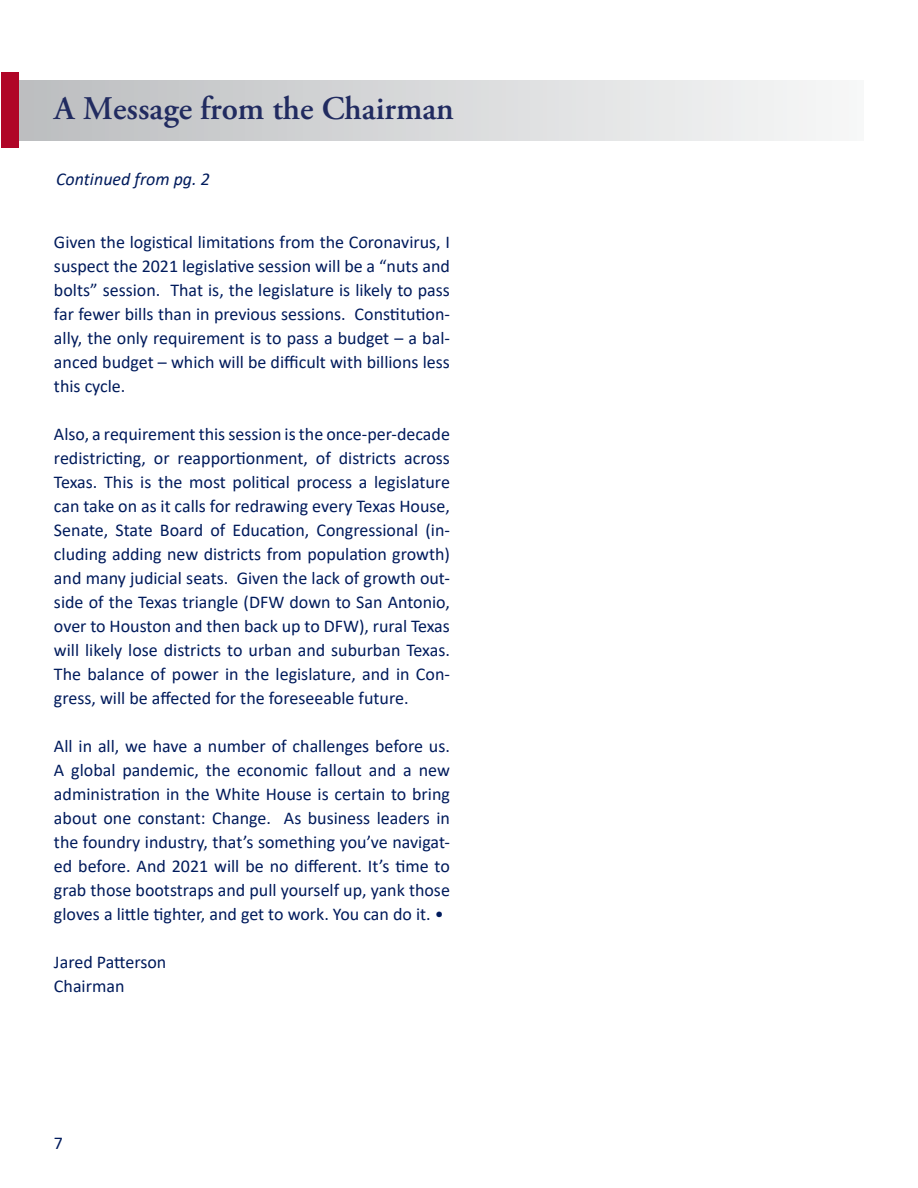
<style>
.page{position:relative;width:918px;height:1188px;background:#fff}
.page>*{position:absolute;margin:0;border:0;box-sizing:border-box;transform-origin:0 0}
.t1{font:600 33px "Adobe Garamond Pro";color:#212b60}
.t2{font:18px/24px "Calibri";color:#001b5c;text-align:justify}
.t3{font:italic 18px "Calibri";color:#001b5c}
</style>
<div class="page">
<div style="left:19px;top:80px;width:845px;height:60px;background:linear-gradient(to right,#bcbdbf,#f7f8f8)"></div>
<div style="left:2px;top:72px;width:17px;height:76px;background:#b00527"></div>
<h1 class="t1" style="left:54px;top:89px;width:401px">A Message from the Chairman</h1>
<p class="t3" style="left:56px;top:167px;width:155px">Continued from pg. 2</p>
<p class="t2" style="left:54px;top:230px;width:398px">Given the logistical limitations from the Coronavirus, I suspect the 2021 legislative session will be a “nuts and bolts” session. That is, the legislature is likely to pass far fewer bills than in previous sessions. Constitution&shy;ally, the only requirement is to pass a budget – a bal&shy;anced budget – which will be difficult with billions less this cycle.</p>
<p class="t2" style="left:54px;top:422px;width:398px">Also, a requirement this session is the once-per-decade redistricting, or reapportionment, of districts across Texas. This is the most political process a legislature can take on as it calls for redrawing every Texas House, Senate, State Board of Education, Congressional (in&shy;cluding adding new districts from population growth) and many judicial seats. Given the lack of growth out&shy;side of the Texas triangle (DFW down to San Antonio, over to Houston and then back up to DFW), rural Texas will likely lose districts to urban and suburban Texas.<br>The balance of power in the legislature, and in Con&shy;gress, will be affected for the foreseeable future.</p>
<p class="t2" style="left:54px;top:734px;width:398px">All in all, we have a number of challenges before us.<br>A global pandemic, the economic fallout and a new administration in the White House is certain to bring about one constant: Change. As business leaders in the foundry industry, that’s something you’ve navigat&shy;ed before. And 2021 will be no different. It’s time to grab those bootstraps and pull yourself up, yank those gloves a little tighter, and get to work. You can do it. •</p>
<p class="t2" style="left:54px;top:950px;width:114px">Jared Patterson<br>Chairman</p>
<p class="t2" style="left:54px;top:1131px;width:11px">7</p>
</div>
